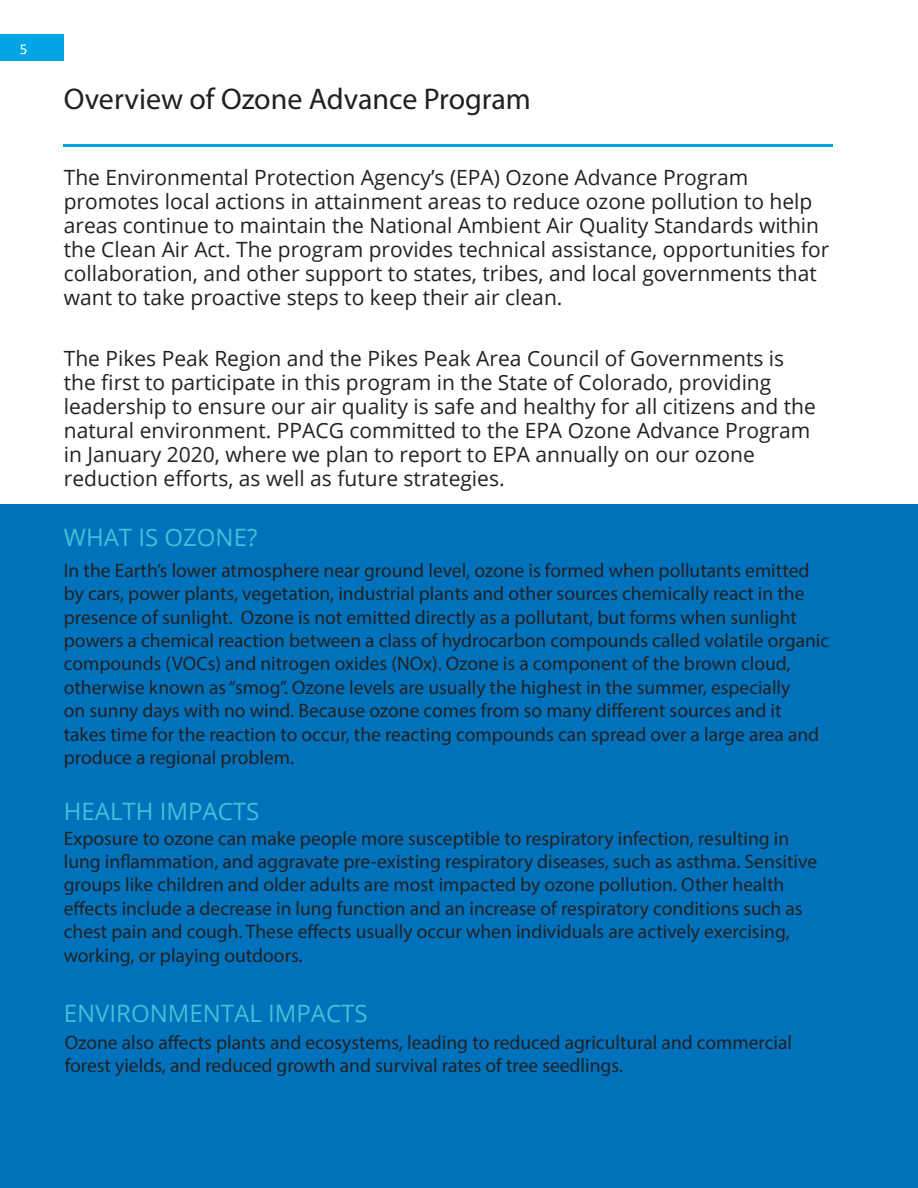
<style>
.page{position:relative;width:918px;height:1188px;background:#fff}
.page>*{position:absolute;margin:0;border:0;box-sizing:border-box;transform-origin:0 0}
.t1{font:30px "Myriad Pro";color:#231f20}
.t2{font:24px "Open Sans";color:#43c0d5}
.Paragraph{font:21px/24px "Open Sans";color:#222}
.Paragraph-2{font:19.5px/23.4px "Myriad Pro";color:#222}
.t3{font:15px "Calibri";color:#fff}
</style>
<div class="page">
<div style="left:0;top:505px;width:918px;height:683px;background:#0072bc"></div>
<hr style="left:64px;top:145px;width:769px;height:2px;background:#00a6e4">
<div style="left:0;top:34px;width:64px;height:27px;background:#00a6e4"></div>
<p class="t3" style="left:20px;top:38px;width:9px">5</p>
<p class="t1" style="left:64px;top:81px;width:469px">Overview of Ozone Advance Program</p>
<p class="Paragraph" style="left:64px;top:165px;width:767px">The Environmental Protection Agency’s (EPA) Ozone Advance Program promotes local actions in attainment areas to reduce ozone pollution to help areas continue to maintain the National Ambient Air Quality Standards within the Clean Air Act. The program provides technical assistance, opportunities for collaboration, and other support to states, tribes, and local governments that want to take proactive steps to keep their air clean.</p>
<p class="Paragraph" style="left:64px;top:346px;width:754px">The Pikes Peak Region and the Pikes Peak Area Council of Governments is the first to participate in this program in the State of Colorado, providing leadership to ensure our air quality is safe and healthy for all citizens and the natural environment. PPACG committed to the EPA Ozone Advance Program in January 2020, where we plan to report to EPA annually on our ozone reduction efforts, as well as future strategies.</p>
<h3 class="t2" style="left:64px;top:520px;width:195px">WHAT IS OZONE?</h3>
<p class="Paragraph-2" style="left:64px;top:558px;width:767px">In the Earth’s lower atmosphere near ground level, ozone is formed when pollutants emitted by cars, power plants, vegetation, industrial plants and other sources chemically react in the presence of sunlight. Ozone is not emitted directly as a pollutant, but forms when sunlight powers a chemical reaction between a class of hydrocarbon compounds called volatile organic compounds (VOCs) and nitrogen oxides (NOx). Ozone is a component of the brown cloud, otherwise known as “smog”. Ozone levels are usually the highest in the summer, especially<br>on sunny days with no wind. Because ozone comes from so many different sources and it<br>takes time for the reaction to occur, the reacting compounds can spread over a large area and produce a regional problem.</p>
<h3 class="t2" style="left:64px;top:795px;width:197px">HEALTH IMPACTS</h3>
<p class="Paragraph-2" style="left:64px;top:826px;width:755px">Exposure to ozone can make people more susceptible to respiratory infection, resulting in lung inflammation, and aggravate pre-existing respiratory diseases, such as asthma. Sensitive groups like children and older adults are most impacted by ozone pollution. Other health effects include a decrease in lung function and an increase of respiratory conditions such as chest pain and cough. These effects usually occur when individuals are actively exercising, working, or playing outdoors.</p>
<h3 class="t2" style="left:64px;top:997px;width:305px">ENVIRONMENTAL IMPACTS</h3>
<p class="Paragraph-2" style="left:65px;top:1030px;width:729px">Ozone also affects plants and ecosystems, leading to reduced agricultural and commercial forest yields, and reduced growth and survival rates of tree seedlings.</p>
</div>
